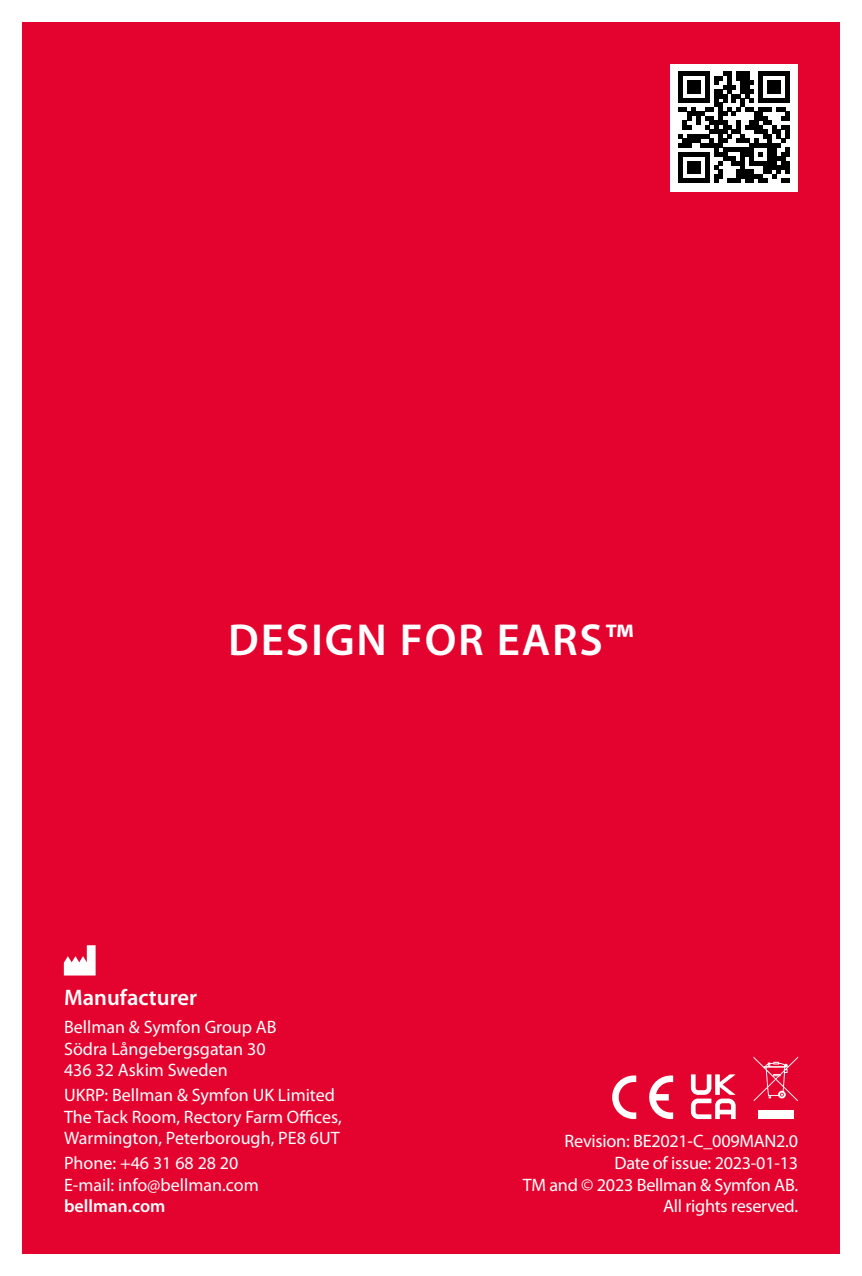
<style>
.page{position:relative;width:862px;height:1276px;background:#fff}
.page>*{position:absolute;margin:0;border:0;box-sizing:border-box;transform-origin:0 0}
.t1{font:600 45px "Myriad Pro";letter-spacing:.04em;color:#fff}
.t2{font:600 22.5px "Myriad Pro";color:#fff}
.t3{font:18px/21.6px "Myriad Pro";color:#fff}
.t4{font:600 18px "Myriad Pro";color:#fff}
</style>
<div class="page">
<div style="left:22px;top:22px;width:817px;height:1231px;background:#e4032e"></div>
<svg style="left:64px;top:945px;width:32px;height:30px"></svg>
<div style="left:670px;top:64px;width:127px;height:127px;background:#fff"></div>
<svg style="left:678px;top:71px;width:111px;height:112px"></svg>
<svg style="left:649px;top:1075px;width:23px;height:44px"></svg>
<svg style="left:612px;top:1075px;width:24px;height:44px"></svg>
<svg style="left:690px;top:1074px;width:45px;height:45px"></svg>
<div style="left:757px;top:1110px;width:36px;height:9px;background:#fff"></div>
<svg style="left:753px;top:1056px;width:44px;height:45px"></svg>
<h1 class="t1" style="left:228px;top:611px;width:406px">DESIGN FOR EARS™</h1>
<p class="t2" style="left:64px;top:983px;width:134px">Manufacturer</p>
<p class="t3" style="left:64px;top:1016px;width:214px">Bellman &amp; Symfon Group AB<br>Södra Långebergsgatan 30<br>436 32 Askim Sweden</p>
<p class="t3" style="left:64px;top:1084px;width:279px">UKRP: Bellman &amp; Symfon UK Limited<br>The Tack Room, Rectory Farm Offices,<br>Warmington, Peterborough, PE8 6UT</p>
<p class="t3" style="left:64px;top:1151px;width:196px">Phone: +46 31 68 28 20<br>E-mail: info@bellman.com</p>
<p class="t4" style="left:64px;top:1194px;width:103px">bellman.com</p>
<p class="t3" style="left:522px;top:1130px;width:277px;text-align:right">Revision: BE2021-C_009MAN2.0<br>Date of issue: 2023-01-13<br>TM and © 2023 Bellman &amp; Symfon AB.<br>All rights reserved.</p>
</div>
